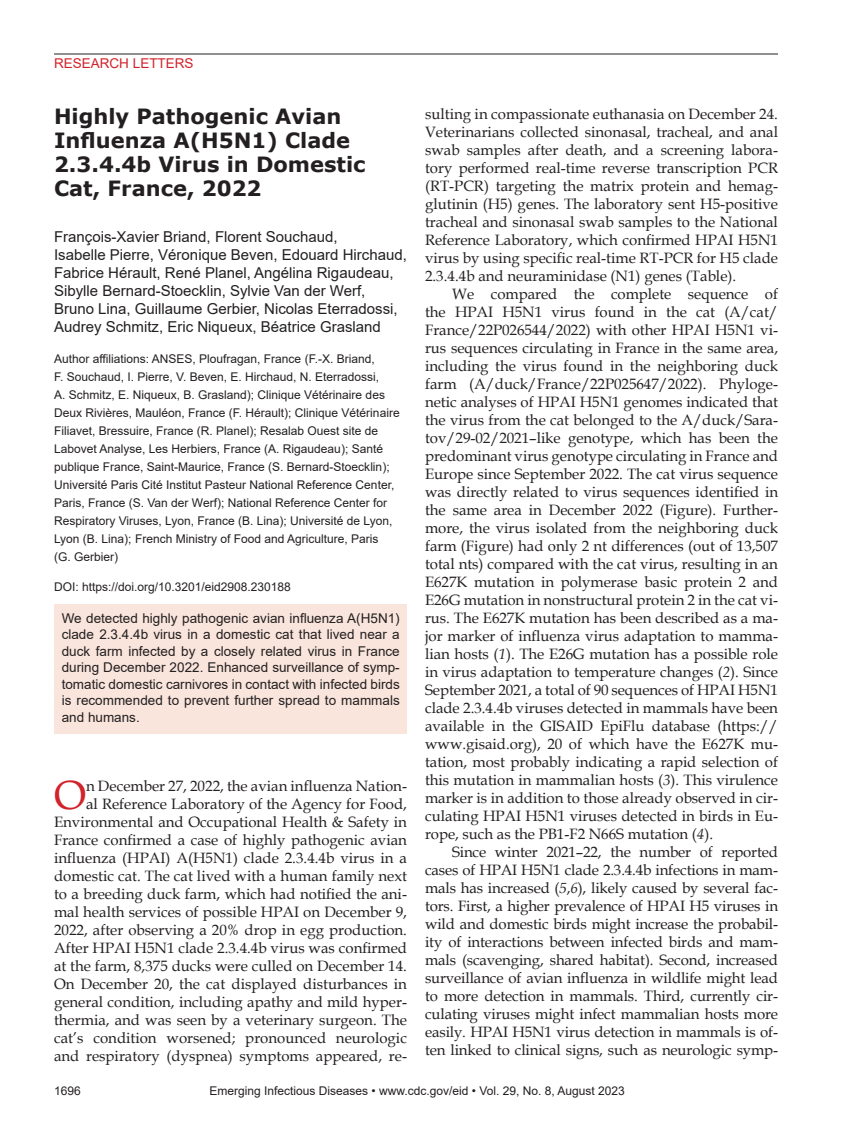
<style>
.page{position:relative;width:851px;height:1134px;background:#fff}
.page>*{position:absolute;margin:0;border:0;box-sizing:border-box;transform-origin:0 0}
.t1{font:40.8px "Book Antiqua";color:#d1232a}
.t2{font:700 21px/24px "Verdana";color:#231f20}
.t3{font:15px/18px "Book Antiqua";color:#231f20;text-align:justify}
.t4{font:15px/18px "Arial";color:#231f20}
.t5{font:13.5px/16.5px "Arial";color:#231f20;text-align:justify}
.t6{font:13.5px "Arial";color:#d1232a}
.t7{font:12px/18px "Arial";color:#231f20}
.s1{font-style:italic}
</style>
<div class="page">
<hr style="left:54px;top:54px;width:724px;height:1px;background:#231f20">
<div style="left:54px;top:604px;width:352px;height:130px;background:#f9e5dc"></div>
<p class="t6" style="left:54px;top:54px;width:141px">RESEARCH LETTERS</p>
<h2 class="t2" style="left:54px;top:104px;width:313px">Highly Pathogenic Avian<br>Influenza A(H5N1) Clade<br>2.3.4.4b Virus in Domestic<br>Cat, France, 2022</h2>
<p class="t4" style="left:54px;top:228px;width:354px">François-Xavier Briand, Florent Souchaud,<br>Isabelle Pierre, Véronique Beven, Edouard Hirchaud, Fabrice Hérault, René Planel, Angélina Rigaudeau, Sibylle Bernard-Stoecklin, Sylvie Van der Werf, Bruno Lina, Guillaume Gerbier, Nicolas Eterradossi, Audrey Schmitz, Eric Niqueux, Béatrice Grasland</p>
<p class="t7" style="left:54px;top:350px;width:347px">Author affiliations: ANSES, Ploufragan, France (F.-X. Briand,<br>F. Souchaud, I. Pierre, V. Beven, E. Hirchaud, N. Eterradossi,<br>A. Schmitz, E. Niqueux, B. Grasland); Clinique Vétérinaire des Deux Rivières, Mauléon, France (F. Hérault); Clinique Vétérinaire Filiavet, Bressuire, France (R. Planel); Resalab Ouest site de Labovet Analyse, Les Herbiers, France (A. Rigaudeau); Santé publique France, Saint-Maurice, France (S. Bernard-Stoecklin); Université Paris Cité Institut Pasteur National Reference Center, Paris, France (S. Van der Werf); National Reference Center for Respiratory Viruses, Lyon, France (B. Lina); Université de Lyon, Lyon (B. Lina); French Ministry of Food and Agriculture, Paris<br>(G. Gerbier)</p>
<p class="t7" style="left:54px;top:578px;width:238px">DOI: https://doi.org/10.3201/eid2908.230188</p>
<p class="t5" style="left:62px;top:610px;width:339px">We detected highly pathogenic avian influenza A(H5N1) clade 2.3.4.4b virus in a domestic cat that lived near a duck farm infected by a closely related virus in France during December 2022. Enhanced surveillance of symp&shy;tomatic domestic carnivores in contact with infected birds is recommended to prevent further spread to mammals and humans.</p>
<p class="t3" style="left:54px;top:777px;width:354px;text-align:right">n December 27, 2022, the avian influenza Nation-<br>al Reference Laboratory of the Agency for Food, Environmental and Occupational Health &amp; Safety in France confirmed a case of highly pathogenic avian influenza (HPAI) A(H5N1) clade 2.3.4.4b virus in a domestic cat. The cat lived with a human family next to a breeding duck farm, which had notified the ani&shy;mal health services of possible HPAI on December 9, 2022, after observing a 20% drop in egg production.<br>After HPAI H5N1 clade 2.3.4.4b virus was confirmed at the farm, 8,375 ducks were culled on December 14.<br>On December 20, the cat displayed disturbances in general condition, including apathy and mild hyper&shy;thermia, and was seen by a veterinary surgeon. The cat’s condition worsened; pronounced neurologic and respiratory (dyspnea) symptoms appeared, re-</p>
<h1 class="t1" style="left:54px;top:767px;width:34px">O</h1>
<p class="t3" style="left:425px;top:104px;width:354px">sulting in compassionate euthanasia on December 24.<br>Veterinarians collected sinonasal, tracheal, and anal swab samples after death, and a screening labora&shy;tory performed real-time reverse transcription PCR (RT-PCR) targeting the matrix protein and hemag&shy;glutinin (H5) genes. The laboratory sent H5-positive tracheal and sinonasal swab samples to the National Reference Laboratory, which confirmed HPAI H5N1 virus by using specific real-time RT-PCR for H5 clade 2.3.4.4b and neuraminidase (N1) genes (Table).</p>
<p class="t3" style="left:425px;top:284px;width:354px;text-indent:27px">We compared the complete sequence of the HPAI H5N1 virus found in the cat (A/cat/ France/22P026544/2022) with other HPAI H5N1 vi&shy;rus sequences circulating in France in the same area, including the virus found in the neighboring duck farm (A/duck/France/22P025647/2022). Phyloge&shy;netic analyses of HPAI H5N1 genomes indicated that the virus from the cat belonged to the A/duck/Sara&shy;tov/29-02/2021–like genotype, which has been the predominant virus genotype circulating in France and Europe since September 2022. The cat virus sequence was directly related to virus sequences identified in the same area in December 2022 (Figure). Further&shy;more, the virus isolated from the neighboring duck farm (Figure) had only 2 nt differences (out of 13,507 total nts) compared with the cat virus, resulting in an E627K mutation in polymerase basic protein 2 and E26G mutation in nonstructural protein 2 in the cat vi&shy;rus. The E627K mutation has been described as a ma&shy;jor marker of influenza virus adaptation to mamma&shy;lian hosts (<span class="s1">1</span>). The E26G mutation has a possible role in virus adaptation to temperature changes (<span class="s1">2</span>). Since September 2021, a total of 90 sequences of HPAI H5N1 clade 2.3.4.4b viruses detected in mammals have been available in the GISAID EpiFlu database (https:// www.gisaid.org), 20 of which have the E627K mu&shy;tation, most probably indicating a rapid selection of this mutation in mammalian hosts (<span class="s1">3</span>). This virulence marker is in addition to those already observed in cir&shy;culating HPAI H5N1 viruses detected in birds in Eu&shy;rope, such as the PB1-F2 N66S mutation (<span class="s1">4</span>).</p>
<p class="t3" style="left:425px;top:842px;width:354px;text-indent:27px">Since winter 2021–22, the number of reported cases of HPAI H5N1 clade 2.3.4.4b infections in mam&shy;mals has increased (<span class="s1">5</span>,<span class="s1">6</span>), likely caused by several fac&shy;tors. First, a higher prevalence of HPAI H5 viruses in wild and domestic birds might increase the probabil&shy;ity of interactions between infected birds and mam&shy;mals (scavenging, shared habitat). Second, increased surveillance of avian influenza in wildlife might lead to more detection in mammals. Third, currently cir&shy;culating viruses might infect mammalian hosts more easily. HPAI H5N1 virus detection in mammals is of&shy;ten linked to clinical signs, such as neurologic symp-</p>
<p class="t7" style="left:54px;top:1082px;width:28px">1696</p>
<p class="t7" style="left:209px;top:1082px;width:417px">Emerging Infectious Diseases • www.cdc.gov/eid • Vol. 29, No. 8, August 2023</p>
</div>
